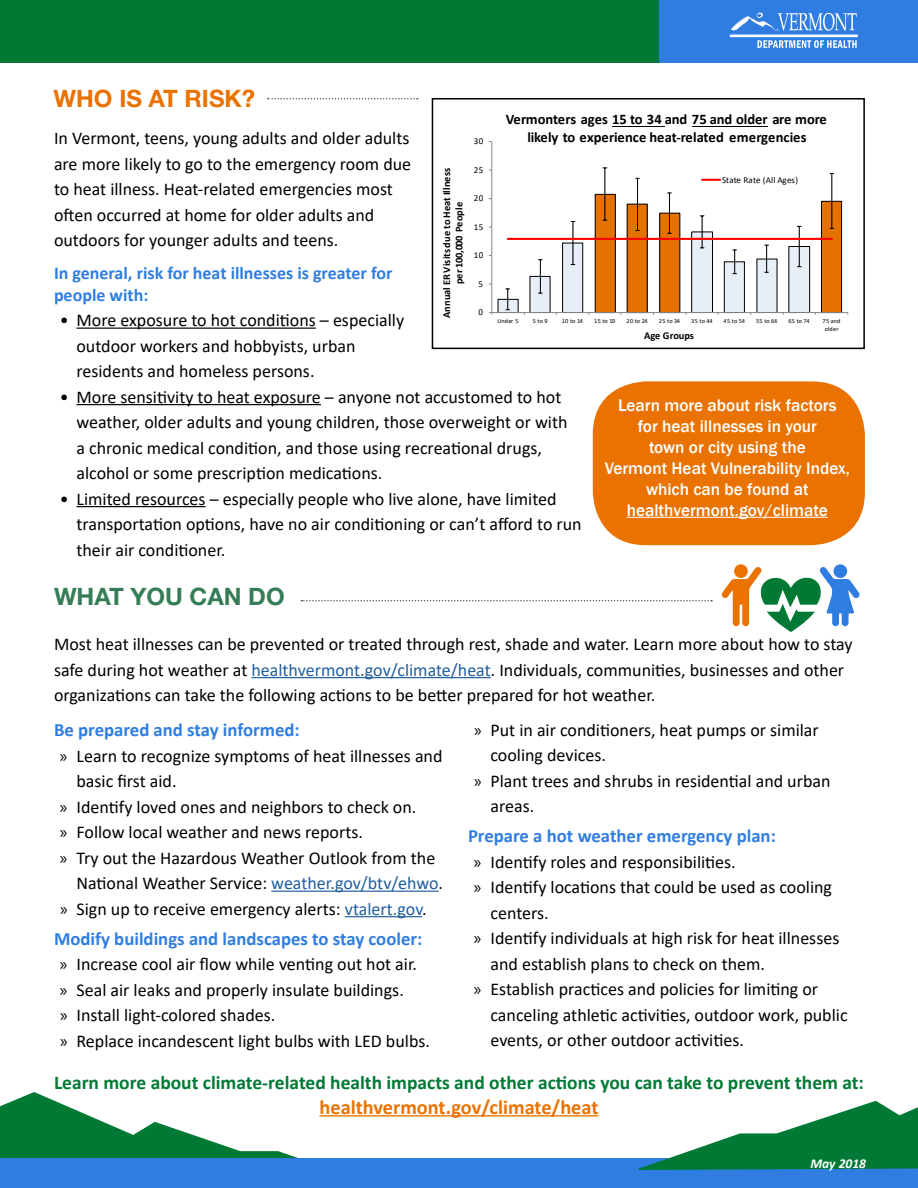
<style>
.page{position:relative;width:918px;height:1188px;background:#fff}
.page>*{position:absolute;margin:0;border:0;box-sizing:border-box;transform-origin:0 0}
.t1{font:700 24px "Helvetica Neue LT Std";color:#357d57}
.t2{font:700 24px "Helvetica Neue LT Std";color:#ea7200}
.t3{font:700 20.4px "Calibri";color:#ea7200}
.t4{font:700 19.5px "Calibri";color:#007934}
.t5{font:700 18.75px "Calibri";color:#2f7de1}
.t6{font:18px/25.5px "Calibri";color:#000}
.t7{font:700 18px/21.6px "Calibri";color:#2f7de1}
.t8{font:500 17.25px/21px "Franklin Gothic";color:#fff;text-align:center}
.t9{font:700 14.55px/18.1px "Calibri";letter-spacing:-.01em;color:#000;text-align:center}
.t10{font:italic 700 13.5px "Calibri";color:#fff}
.t11{font:700 10.5px "Calibri";letter-spacing:-.005em;color:#000}
.t12{font:700 10.35px/12.5px "Calibri";letter-spacing:-.005em;color:#000;text-align:center}
.t13{font:9px "Calibri";color:#000}
.t14{font:9px "Calibri";letter-spacing:.03em;color:#000}
.t15{font:6.3px "Calibri";color:#000}
.t16{font:6.3px/7.9px "Calibri";letter-spacing:.03em;color:#000;text-align:center}
.s1{color:#215e9e}
.s2{font-family:"Myriad Pro"}
</style>
<div class="page">
<div style="left:0;top:0;width:660px;height:63px;background:#007934"></div>
<div style="left:660px;top:0;width:258px;height:63px;background:#2f7de1"></div>
<svg style="left:731px;top:13px;width:126px;height:18px"></svg>
<svg style="left:757px;top:40px;width:100px;height:8px"></svg>
<div style="left:730px;top:35px;width:128px;height:2px;border:2px solid #fff"></div>
<svg style="left:0;top:1092px;width:918px;height:96px"></svg>
<svg style="left:301px;top:600px;width:411px;height:1px"></svg>
<svg style="left:734px;top:564px;width:14px;height:14px"></svg>
<svg style="left:834px;top:564px;width:13px;height:14px"></svg>
<svg style="left:721px;top:567px;width:139px;height:65px"></svg>
<hr style="left:271px;top:891px;width:168px;height:1px;background:#215e9e">
<hr style="left:345px;top:916px;width:77px;height:1px;background:#215e9e">
<hr style="left:76px;top:328px;width:240px;height:1px;background:#000">
<hr style="left:76px;top:404px;width:245px;height:1px;background:#000">
<hr style="left:76px;top:506px;width:130px;height:1px;background:#000">
<div style="left:821px;top:201px;width:21px;height:112px;background:#e57200"></div>
<div style="left:821px;top:201px;width:21px;height:112px;border:1px solid #000"></div>
<svg style="left:830px;top:173px;width:4px;height:56px"></svg>
<hr style="left:491px;top:142px;width:1px;height:171px;background:#868686">
<hr style="left:492px;top:312px;width:356px;height:1px;background:#868686">
<hr style="left:508px;top:238px;width:324px;height:2px;background:#f00">
<hr style="left:612px;top:126px;width:53px;height:1px;background:#000">
<hr style="left:692px;top:126px;width:75px;height:1px;background:#000">
<svg style="left:489px;top:168px;width:327px;height:147px"></svg>
<div style="left:432px;top:98px;width:433px;height:251px;border:2px solid #000"></div>
<div style="left:594px;top:382px;width:270px;height:162px;background:#ea7200;border-radius:52px"></div>
<div style="left:593px;top:381px;width:272px;height:164px;border:2px solid #ea7200;border-radius:52px"></div>
<hr style="left:627px;top:517px;width:201px;height:1px;background:#fff">
<svg style="left:268px;top:98px;width:150px;height:1px"></svg>
<hr style="left:251px;top:677px;width:240px;height:1px;background:#215e9e">
<h1 class="t2" style="left:54px;top:84px;width:203px">WHO IS AT RISK?</h1>
<p class="t9" style="left:506px;top:110px;width:323px">Vermonters ages 15 to 34 and 75 and older are more likely to experience heat-related emergencies</p>
<p class="t13" style="left:722px;top:174px;width:78px">State Rate (All Ages)</p>
<p class="t6" style="left:54px;top:125px;width:359px">In Vermont, teens, young adults and older adults are more likely to go to the emergency room due to heat illness. Heat-related emergencies most often occurred at home for older adults and outdoors for younger adults and teens.</p>
<p class="t7" style="left:54px;top:262px;width:340px">In general, risk for heat illnesses is greater for people with:</p>
<p class="t6" style="left:76px;top:307px;width:329px;text-indent:-17px">• More exposure to hot conditions – especially outdoor workers and hobbyists, urban residents and homeless persons.</p>
<p class="t6" style="left:76px;top:383px;width:493px;text-indent:-17px">• More sensitivity to heat exposure – anyone not accustomed to hot weather, older adults and young children, those overweight or with a chronic medical condition, and those using recreational drugs, alcohol or some prescription medications.</p>
<p class="t6" style="left:76px;top:485px;width:507px;text-indent:-17px">• Limited resources – especially people who live alone, have limited transportation options, have no air conditioning or can’t afford to run their air conditioner.</p>
<p class="t14" style="left:474px;top:135px;width:11px">30</p>
<p class="t14" style="left:474px;top:164px;width:11px">25</p>
<p class="t12" style="left:440px;top:318px;width:152px;rotate:-90deg">Annual ER Visits due to Heat Illness per 100,000 People</p>
<p class="t14" style="left:474px;top:192px;width:11px">20</p>
<p class="t14" style="left:474px;top:221px;width:11px">15</p>
<p class="t14" style="left:474px;top:249px;width:11px">10</p>
<p class="t14" style="left:478px;top:278px;width:6px">5</p>
<p class="t14" style="left:478px;top:306px;width:6px">0</p>
<p class="t15" style="left:497px;top:316px;width:23px">Under 5</p>
<p class="t15" style="left:533px;top:316px;width:16px">5 to 9</p>
<p class="t15" style="left:562px;top:316px;width:23px">10 to 14</p>
<p class="t15" style="left:594px;top:316px;width:23px">15 to 19</p>
<p class="t15" style="left:627px;top:316px;width:23px">20 to 24</p>
<p class="t15" style="left:659px;top:316px;width:23px">25 to 34</p>
<p class="t15" style="left:691px;top:316px;width:23px">35 to 44</p>
<p class="t15" style="left:724px;top:316px;width:23px">45 to 54</p>
<p class="t15" style="left:756px;top:316px;width:23px">55 to 64</p>
<p class="t15" style="left:788px;top:316px;width:23px">65 to 74</p>
<p class="t16" style="left:823px;top:317px;width:19px">75 and older</p>
<p class="t11" style="left:644px;top:329px;width:51px">Age Groups</p>
<p class="t8" style="left:605px;top:395px;width:247px">Learn more about risk factors<br>for heat illnesses in your<br>town or city using the<br>Vermont Heat Vulnerability Index, which can be found at healthvermont.gov/climate</p>
<h1 class="t1" style="left:54px;top:582px;width:232px">WHAT YOU CAN DO</h1>
<p class="t6" style="left:54px;top:631px;width:800px">Most heat illnesses can be prevented or treated through rest, shade and water. Learn more about how to stay safe during hot weather at <span class="s1">healthvermont.gov/climate/heat</span>. Individuals, communities, businesses and other organizations can take the following actions to be better prepared for hot weather.</p>
<p class="t5" style="left:54px;top:717px;width:247px">Be prepared and stay informed:</p>
<p class="t6" style="left:60px;top:742px;width:384px"><span class="s2">»</span> Learn to recognize symptoms of heat illnesses and</p>
<p class="t6" style="left:77px;top:768px;width:102px">basic first aid.</p>
<p class="t6" style="left:60px;top:793px;width:358px"><span class="s2">»</span> Identify loved ones and neighbors to check on.</p>
<p class="t6" style="left:60px;top:819px;width:305px"><span class="s2">»</span> Follow local weather and news reports.</p>
<p class="t6" style="left:60px;top:845px;width:377px"><span class="s2">»</span> Try out the Hazardous Weather Outlook from the</p>
<p class="t6" style="left:77px;top:870px;width:368px">National Weather Service: <span class="s1">weather.gov/btv/ehwo</span>.</p>
<p class="t6" style="left:60px;top:896px;width:368px"><span class="s2">»</span> Sign up to receive emergency alerts: <span class="s1">vtalert.gov</span>.</p>
<p class="t5" style="left:54px;top:925px;width:370px">Modify buildings and landscapes to stay cooler:</p>
<p class="t6" style="left:60px;top:951px;width:372px"><span class="s2">»</span> Increase cool air flow while venting out hot air.<br><span class="s2">»</span> Seal air leaks and properly insulate buildings.<br><span class="s2">»</span> Install light-colored shades.<br><span class="s2">»</span> Replace incandescent light bulbs with LED bulbs.</p>
<p class="t6" style="left:474px;top:716px;width:346px"><span class="s2">»</span> Put in air conditioners, heat pumps or similar</p>
<p class="t6" style="left:491px;top:742px;width:117px">cooling devices.</p>
<p class="t6" style="left:474px;top:767px;width:358px"><span class="s2">»</span> Plant trees and shrubs in residential and urban</p>
<p class="t6" style="left:491px;top:793px;width:45px">areas.</p>
<p class="t5" style="left:468px;top:823px;width:309px">Prepare a hot weather emergency plan:</p>
<p class="t6" style="left:474px;top:848px;width:263px"><span class="s2">»</span> Identify roles and responsibilities.</p>
<p class="t6" style="left:474px;top:874px;width:360px"><span class="s2">»</span> Identify locations that could be used as cooling</p>
<p class="t6" style="left:491px;top:899px;width:60px">centers.</p>
<p class="t6" style="left:474px;top:925px;width:367px"><span class="s2">»</span> Identify individuals at high risk for heat illnesses</p>
<p class="t6" style="left:491px;top:950px;width:276px">and establish plans to check on them.</p>
<p class="t6" style="left:474px;top:976px;width:346px"><span class="s2">»</span> Establish practices and policies for limiting or</p>
<p class="t6" style="left:491px;top:1001px;width:359px">canceling athletic activities, outdoor work, public</p>
<p class="t6" style="left:491px;top:1027px;width:255px">events, or other outdoor activities.</p>
<p class="t4" style="left:54px;top:1069px;width:812px">Learn more about climate-related health impacts and other actions you can take to prevent them at:</p>
<p class="t3" style="left:320px;top:1092px;width:280px">healthvermont.gov/climate/heat</p>
<p class="t10" style="left:810px;top:1153px;width:57px">May 2018</p>
</div>
